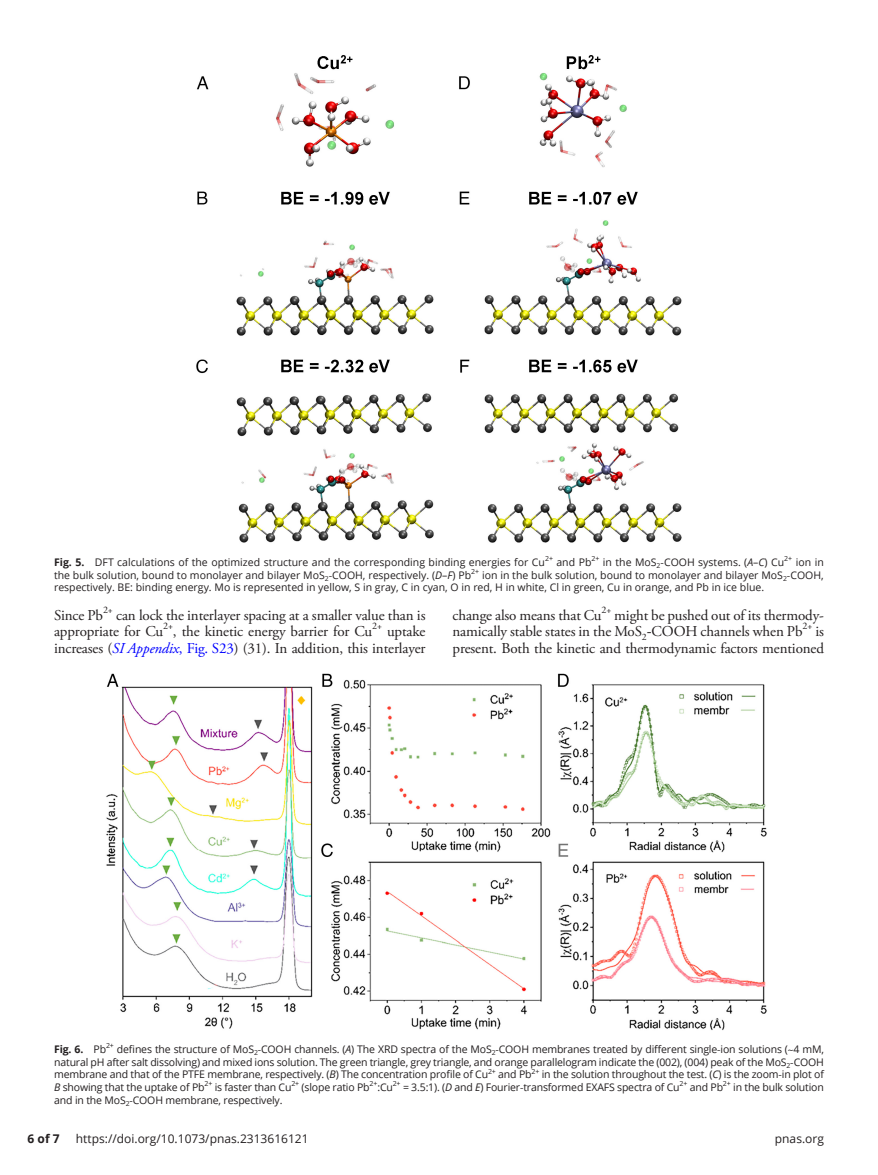
<style>
.page{position:relative;width:878px;height:1175px;background:#fff}
.page>*{position:absolute;margin:0;border:0;box-sizing:border-box;transform-origin:0 0}
.t1{font:15px/16.5px "Adobe Garamond Pro";letter-spacing:-.01em;color:#231f20}
.t2{font:12px "Open Sans";color:#231f20}
.t3{font:700 12px "Open Sans";color:#231f20}
.t4{font:10.5px/12.8px "Open Sans";color:#231f20}
.t5{font:700 10.5px "Open Sans";color:#231f20}
.t6{font:10.05px "Adobe Garamond Pro";color:#231f20}
.t7{font:7.05px "Open Sans";color:#231f20}
.s1{font-weight:700}
.s2{font-family:"STIX"}
.s3{font-style:italic}
.s4{font-style:italic;color:#00f}
.s5{color:#00f}
.s6{font-weight:400}
</style>
<div class="page">
<img style="left:196px;top:55px;width:486px;height:488px">
<img style="left:106px;top:674px;width:661px;height:356px">
<p class="t4" style="left:54px;top:555px;width:492px"><span class="s1">Fig. 5.</span> DFT calculations of the optimized structure and the corresponding binding energies for Cu</p>
<p class="t7" style="left:545px;top:553px;width:9px">2+</p>
<p class="t4" style="left:556px;top:555px;width:36px">and Pb</p>
<p class="t7" style="left:591px;top:553px;width:9px">2+</p>
<p class="t4" style="left:602px;top:555px;width:183px">in the MoS<sub>2</sub><span class="s2">-</span>COOH systems. (<span class="s3">A</span>–<span class="s3">C</span>) Cu</p>
<p class="t7" style="left:784px;top:553px;width:9px">2+</p>
<p class="t4" style="left:795px;top:555px;width:30px">ion in</p>
<p class="t4" style="left:54px;top:568px;width:418px">the bulk solution, bound to monolayer and bilayer MoS<sub>2</sub><span class="s2">-</span>COOH, respectively. (<span class="s3">D</span>–<span class="s3">F</span>) Pb</p>
<p class="t7" style="left:471px;top:566px;width:9px">2+</p>
<p class="t4" style="left:54px;top:568px;width:771px;text-indent:428px">ion in the bulk solution, bound to monolayer and bilayer MoS<sub>2</sub><span class="s2">-</span>COOH, respectively. BE: binding energy. Mo is represented in yellow, S in gray, C in cyan, O in red, H in white, Cl in green, Cu in orange, and Pb in ice blue.</p>
<h1 class="t1" style="left:54px;top:607px;width:51px">Since Pb</h1>
<p class="t6" style="left:103px;top:603px;width:11px">2+</p>
<h1 class="t1" style="left:54px;top:607px;width:373px;text-indent:62px">can lock the interlayer spacing at a smaller value than is appropriate for Cu</h1>
<p class="t6" style="left:163px;top:620px;width:11px">2+</p>
<h1 class="t1" style="left:173px;top:624px;width:201px">, the kinetic energy barrier for Cu</h1>
<p class="t6" style="left:372px;top:620px;width:11px">2+</p>
<h1 class="t1" style="left:54px;top:624px;width:373px;text-align:right">uptake<br>increases (<span class="s4">SI Appendix</span><span class="s5">, Fig. S23</span>) (31). In addition, this interlayer</h1>
<h1 class="t1" style="left:452px;top:607px;width:150px">change also means that Cu</h1>
<p class="t6" style="left:601px;top:603px;width:11px">2+</p>
<h1 class="t1" style="left:452px;top:607px;width:373px;text-indent:162px">might be pushed out of its thermody&shy;namically stable states in the MoS<sub>2</sub><span class="s2">-</span>COOH channels when Pb</h1>
<p class="t6" style="left:802px;top:620px;width:11px">2+</p>
<h1 class="t1" style="left:452px;top:624px;width:373px;text-align:right">is<br>present. Both the kinetic and thermodynamic factors mentioned</h1>
<p class="t5" style="left:54px;top:1041px;width:53px">Fig. 6. <span class="s6">Pb</span></p>
<p class="t7" style="left:106px;top:1040px;width:9px">2+</p>
<p class="t4" style="left:54px;top:1042px;width:771px;text-align:justify;text-indent:63px">defines the structure of MoS<sub>2</sub><span class="s2">-</span>COOH channels. (<span class="s3">A</span>) The XRD spectra of the MoS<sub>2</sub><span class="s2">-</span>COOH membranes treated by different single<span class="s2">-</span>ion solutions (<span class="s2">~</span>4 mM, natural pH after salt dissolving) and mixed ions solution. The green triangle, grey triangle, and orange parallelogram indicate the (002), (004) peak of the MoS<sub>2</sub><span class="s2">-</span>COOH membrane and that of the PTFE membrane, respectively. (<span class="s3">B</span>) The concentration profile of Cu</p>
<p class="t7" style="left:488px;top:1066px;width:9px">2+</p>
<p class="t4" style="left:498px;top:1068px;width:35px">and Pb</p>
<p class="t7" style="left:531px;top:1066px;width:9px">2+</p>
<p class="t4" style="left:541px;top:1068px;width:283px">in the solution throughout the test. (<span class="s3">C</span>) is the zoom<span class="s2">-</span>in plot of</p>
<p class="t4" style="left:54px;top:1080px;width:152px"><span class="s3">B</span> showing that the uptake of Pb</p>
<p class="t7" style="left:204px;top:1079px;width:9px">2+</p>
<p class="t4" style="left:214px;top:1080px;width:78px">is faster than Cu</p>
<p class="t7" style="left:291px;top:1079px;width:9px">2+</p>
<p class="t4" style="left:301px;top:1080px;width:70px">(slope ratio Pb</p>
<p class="t7" style="left:369px;top:1079px;width:9px">2+</p>
<p class="t4" style="left:377px;top:1080px;width:17px">:Cu</p>
<p class="t7" style="left:392px;top:1079px;width:9px">2+</p>
<p class="t4" style="left:403px;top:1080px;width:278px">= 3.5:1). (<span class="s3">D</span> and <span class="s3">E</span>) Fourier<span class="s2">-</span>transformed EXAFS spectra of Cu</p>
<p class="t7" style="left:679px;top:1079px;width:9px">2+</p>
<p class="t4" style="left:689px;top:1080px;width:35px">and Pb</p>
<p class="t7" style="left:722px;top:1079px;width:9px">2+</p>
<p class="t4" style="left:733px;top:1080px;width:92px">in the bulk solution</p>
<p class="t4" style="left:54px;top:1093px;width:230px">and in the MoS<sub>2</sub><span class="s2">-</span>COOH membrane, respectively.</p>
<p class="t3" style="left:28px;top:1130px;width:34px">6 of 7</p>
<p class="t2" style="left:76px;top:1130px;width:234px">https://doi.org/10.1073/pnas.2313616121</p>
<p class="t2" style="left:774px;top:1130px;width:51px">pnas.org</p>
</div>
